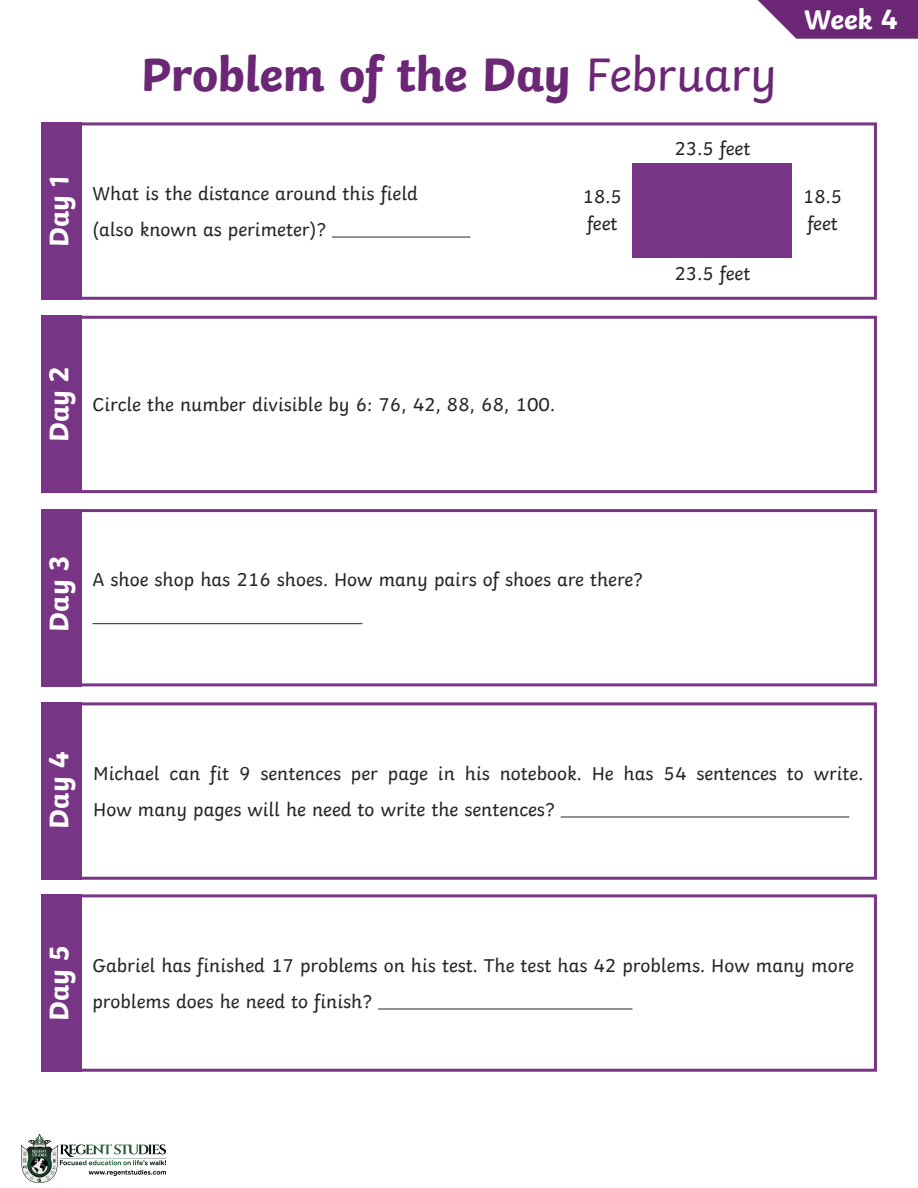
<style>
.page{position:relative;width:918px;height:1188px;background:#fff}
.page>*{position:absolute;margin:0;border:0;box-sizing:border-box;transform-origin:0 0}
.Heading_1{font:700 49.5px "Twinkl";letter-spacing:-.01em;color:#6b2676}
.t1{font:700 28.5px "Twinkl";color:#fff}
.KS2_Body_Copy{font:19.5px/36px "Twinkl";color:#282526}
.s1{font-weight:400}
</style>
<div class="page">
<div style="left:41px;top:122px;width:836px;height:178px;border:3px solid #783585"></div>
<div style="left:41px;top:316px;width:836px;height:177px;border:3px solid #783585"></div>
<div style="left:41px;top:509px;width:836px;height:177px;border:3px solid #783585"></div>
<div style="left:41px;top:702px;width:40px;height:178px;background:#783585"></div>
<div style="left:41px;top:894px;width:40px;height:178px;background:#783585"></div>
<div style="left:41px;top:702px;width:836px;height:178px;border:3px solid #783585"></div>
<div style="left:41px;top:894px;width:836px;height:178px;border:3px solid #783585"></div>
<div style="left:41px;top:122px;width:40px;height:178px;background:#783585"></div>
<div style="left:41px;top:316px;width:40px;height:177px;background:#783585"></div>
<div style="left:41px;top:509px;width:40px;height:177px;background:#783585"></div>
<svg style="left:758px;top:0;width:160px;height:39px;background:#7d4187"></svg>
<hr style="left:332px;top:237px;width:138px;height:1px;background:#282526">
<hr style="left:92px;top:623px;width:270px;height:1px;background:#282526">
<hr style="left:378px;top:1009px;width:254px;height:1px;background:#282526">
<hr style="left:561px;top:817px;width:288px;height:1px;background:#282526">
<div style="left:633px;top:163px;width:159px;height:95px;background:#783585"></div>
<img style="left:22px;top:1134px;width:143px;height:49px">
<p class="t1" style="left:35px;top:247px;width:74px;rotate:-90deg">Day 1</p>
<p class="Heading_1" style="left:141px;top:33px;width:638px">Problem of the Day <span class="s1">February</span></p>
<p class="KS2_Body_Copy" style="left:674px;top:128px;width:78px">23.5 feet</p>
<p class="t1" style="left:804px;top:-4px;width:95px">Week 4</p>
<p class="KS2_Body_Copy" style="left:92px;top:173px;width:327px">What is the distance around this field (also known as perimeter)?</p>
<p class="KS2_Body_Copy" style="left:583px;top:181px;width:41px;line-height:27px">18.5 feet</p>
<p class="KS2_Body_Copy" style="left:803px;top:181px;width:41px;line-height:27px">18.5 feet</p>
<p class="KS2_Body_Copy" style="left:674px;top:253px;width:78px">23.5 feet</p>
<p class="t1" style="left:35px;top:442px;width:77px;rotate:-90deg">Day 2</p>
<p class="KS2_Body_Copy" style="left:92px;top:385px;width:464px">Circle the number divisible by 6: 76, 42, 88, 68, 100.</p>
<p class="t1" style="left:35px;top:632px;width:77px;rotate:-90deg">Day 3</p>
<p class="KS2_Body_Copy" style="left:92px;top:560px;width:552px">A shoe shop has 216 shoes. How many pairs of shoes are there?</p>
<p class="t1" style="left:35px;top:829px;width:79px;rotate:-90deg">Day 4</p>
<p class="KS2_Body_Copy" style="left:93px;top:753px;width:772px">Michael can fit 9 sentences per page in his notebook. He has 54 sentences to write.<br>How many pages will he need to write the sentences?</p>
<p class="t1" style="left:35px;top:1021px;width:77px;rotate:-90deg">Day 5</p>
<p class="KS2_Body_Copy" style="left:92px;top:945px;width:763px">Gabriel has finished 17 problems on his test. The test has 42 problems. How many more problems does he need to finish?</p>
</div>
